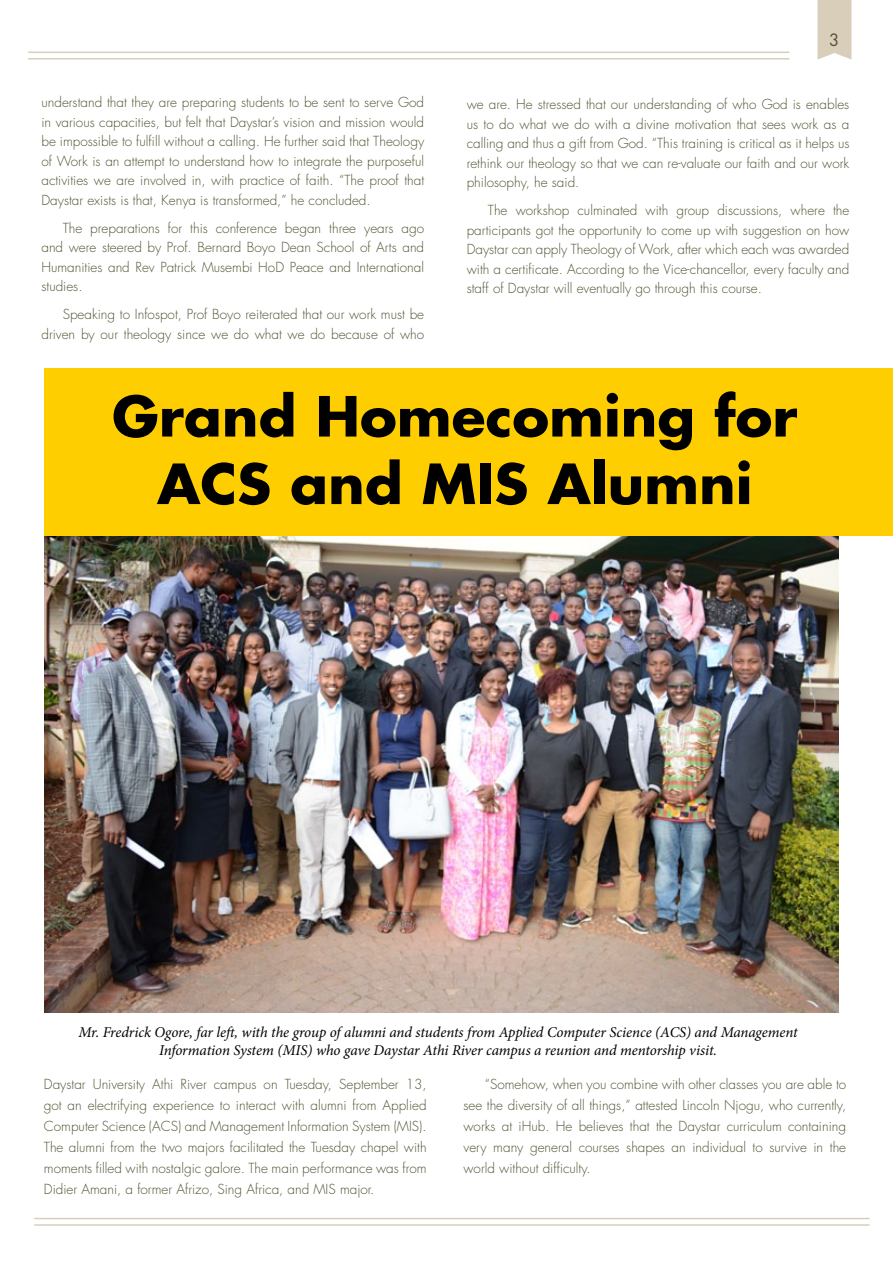
<style>
.page{position:relative;width:893px;height:1263px;background:#fff}
.page>*{position:absolute;margin:0;border:0;box-sizing:border-box;transform-origin:0 0}
.t1{font:700 53.85px/67.5px "Futura";color:#000;text-align:center}
.t2{font:16.5px "Futura";color:#545334}
.t3{font:italic 15px/18px "Minion Pro";letter-spacing:-.01em;color:#000;text-align:center}
.t4{font:300 13.5px/19.5px "Futura";color:#545334;text-align:justify}
</style>
<div class="page">
<hr style="left:28px;top:58px;width:761px;height:2px;background:#d9ceba">
<hr style="left:28px;top:52px;width:761px;height:1px;background:#d9ceba">
<hr style="left:34px;top:1218px;width:836px;height:1px;background:#d9ceba">
<hr style="left:34px;top:1224px;width:836px;height:2px;background:#d9ceba">
<svg style="left:817px;top:0;width:34px;height:60px"></svg>
<img style="left:45px;top:535px;width:793px;height:477px">
<div style="left:45px;top:368px;width:848px;height:167px;background:#ffce00"></div>
<p class="t4" style="left:41px;top:93px;width:384px">understand that they are preparing students to be sent to serve God in various capacities, but felt that Daystar’s vision and mission would be impossible to fulfill without a calling. He further said that Theology of Work is an attempt to understand how to integrate the purposeful activities we are involved in, with practice of faith. “The proof that Daystar exists is that, Kenya is transformed,” he concluded.</p>
<p class="t4" style="left:41px;top:218px;width:384px;text-indent:21px">The preparations for this conference began three years ago and were steered by Prof. Bernard Boyo Dean School of Arts and Humanities and Rev Patrick Musembi HoD Peace and International studies.</p>
<p class="t4" style="left:41px;top:305px;width:384px;text-align:right">Speaking to Infospot, Prof Boyo reiterated that our work must be driven by our theology since we do what we do because of who</p>
<p class="t2" style="left:829px;top:29px;width:12px">3</p>
<p class="t4" style="left:467px;top:95px;width:384px">we are. He stressed that our understanding of who God is enables us to do what we do with a divine motivation that sees work as a calling and thus a gift from God. “This training is critical as it helps us rethink our theology so that we can re-valuate our faith and our work philosophy, he said.</p>
<p class="t4" style="left:467px;top:201px;width:384px;text-indent:21px">The workshop culminated with group discussions, where the participants got the opportunity to come up with suggestion on how Daystar can apply Theology of Work, after which each was awarded with a certificate. According to the Vice-chancellor, every faculty and staff of Daystar will eventually go through this course.</p>
<h1 class="t1" style="left:112px;top:382px;width:687px">Grand Homecoming for<br>ACS and MIS Alumni</h1>
<p class="t3" style="left:79px;top:1023px;width:721px">Mr. Fredrick Ogore, far left, with the group of alumni and students from Applied Computer Science (ACS) and Management<br>Information System (MIS) who gave Daystar Athi River campus a reunion and mentorship visit.</p>
<p class="t4" style="left:44px;top:1074px;width:384px;line-height:21px">Daystar University Athi River campus on Tuesday, September 13, got an electrifying experience to interact with alumni from Applied Computer Science (ACS) and Management Information System (MIS).<br>The alumni from the two majors facilitated the Tuesday chapel with moments filled with nostalgic galore. The main performance was from Didier Amani, a former Afrizo, Sing Africa, and MIS major.</p>
<p class="t4" style="left:463px;top:1074px;width:384px;line-height:21px;text-indent:21px">“Somehow, when you combine with other classes you are able to see the diversity of all things,” attested Lincoln Njogu, who currently, works at iHub. He believes that the Daystar curriculum containing very many general courses shapes an individual to survive in the world without difficulty.</p>
</div>
